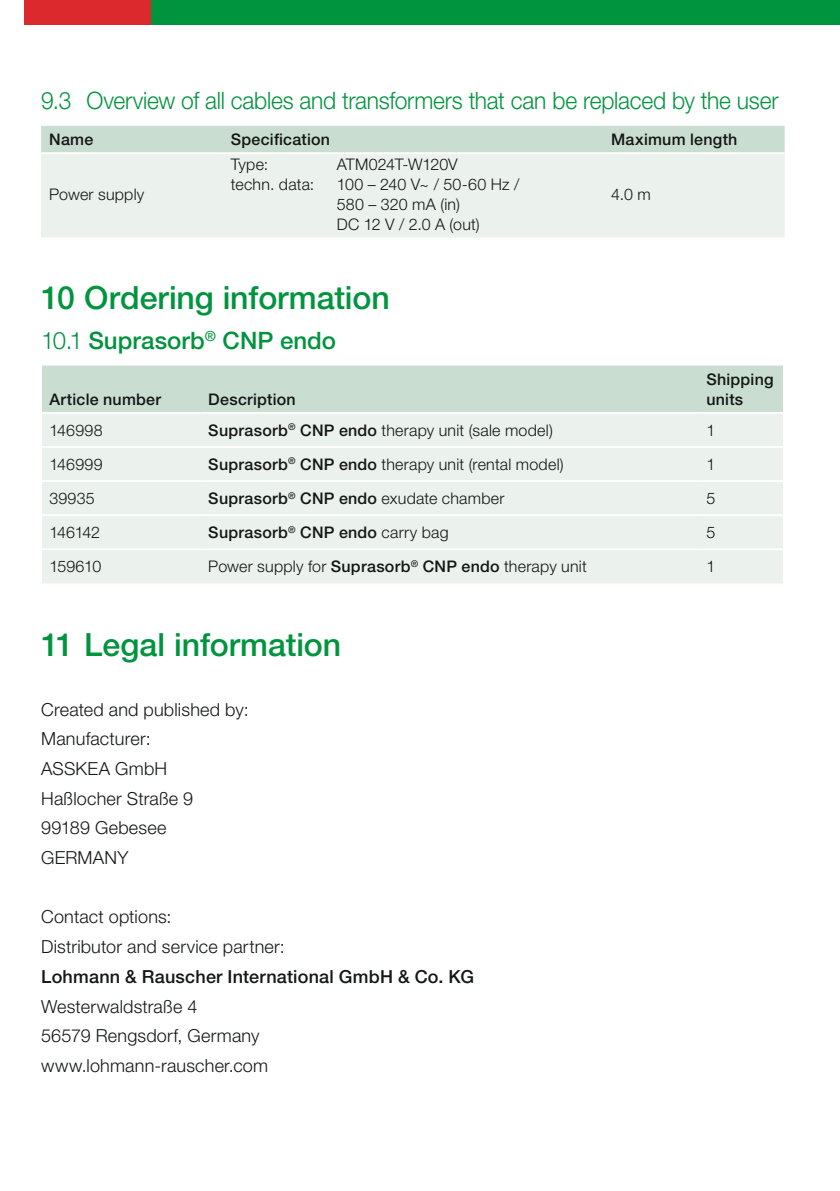
<style>
.page{position:relative;width:840px;height:1191px;background:#fff}
.page>*{position:absolute;margin:0;border:0;box-sizing:border-box;transform-origin:0 0}
.t1{font:500 32px "Helvetica Neue LT Pro";letter-spacing:-.005em;color:#00943e}
.t2{font:300 24px "Helvetica Neue LT Pro";letter-spacing:-.01em;color:#00943e;scale:.95 1}
.t3{font:500 24px "Helvetica Neue LT Pro";color:#00943e}
.t4{font:300 18px/29.6px "Helvetica Neue LT Pro";letter-spacing:.01em;color:#151616}
.t5{font:500 18px "Helvetica Neue LT Pro";letter-spacing:.01em;color:#151616}
.t6{font:300 16px/20px "Helvetica Neue LT Pro";letter-spacing:.015em;color:#151616}
.t7{font:500 16px/20px "Helvetica Neue LT Pro";letter-spacing:.015em;color:#151616}
.t8{font:300 16px "Helvetica Neue LT Pro";letter-spacing:-.01em;color:#151616}
.s1{font-weight:300}
.s2{font-weight:500}
</style>
<div class="page">
<div style="left:151px;top:0;width:688px;height:24px;background:#00943e"></div>
<div style="left:24px;top:0;width:127px;height:24px;background:#db292e"></div>
<div style="left:41px;top:126px;width:743px;height:26px;background:#c9ddd0"></div>
<div style="left:41px;top:154px;width:743px;height:83px;background:#ebf1ed"></div>
<div style="left:42px;top:365px;width:740px;height:47px;background:#c9ddd0"></div>
<div style="left:42px;top:414px;width:740px;height:169px;background:#ebf1ed"></div>
<hr style="left:42px;top:446px;width:158px;height:2px;background:#fff">
<hr style="left:200px;top:446px;width:498px;height:2px;background:#fff">
<hr style="left:698px;top:446px;width:84px;height:2px;background:#fff">
<hr style="left:42px;top:480px;width:158px;height:2px;background:#fff">
<hr style="left:200px;top:480px;width:498px;height:2px;background:#fff">
<hr style="left:698px;top:480px;width:84px;height:2px;background:#fff">
<hr style="left:42px;top:514px;width:158px;height:2px;background:#fff">
<hr style="left:200px;top:514px;width:498px;height:2px;background:#fff">
<hr style="left:698px;top:514px;width:84px;height:2px;background:#fff">
<hr style="left:42px;top:548px;width:158px;height:2px;background:#fff">
<hr style="left:200px;top:548px;width:498px;height:2px;background:#fff">
<hr style="left:698px;top:548px;width:84px;height:2px;background:#fff">
<h2 class="t2" style="left:41px;top:86px;width:777px">9.3 Overview of all cables and transformers that can be replaced by the user</h2>
<p class="t7" style="left:49px;top:129px;width:46px">Name</p>
<p class="t7" style="left:231px;top:129px;width:101px">Specification</p>
<p class="t7" style="left:610px;top:129px;width:128px">Maximum length</p>
<p class="t6" style="left:49px;top:184px;width:97px">Power supply</p>
<p class="t6" style="left:231px;top:154px;width:39px">Type:</p>
<p class="t8" style="left:337px;top:155px;width:122px">ATM024T-W120V</p>
<p class="t6" style="left:231px;top:174px;width:85px">techn. data:</p>
<p class="t6" style="left:337px;top:174px;width:184px">100 – 240 V~ / 50-60 Hz /<br>580 – 320 mA (in)<br>DC 12 V / 2.0 A (out)</p>
<p class="t6" style="left:610px;top:184px;width:41px">4.0 m</p>
<h1 class="t1" style="left:41px;top:278px;width:350px">10 Ordering information</h1>
<h2 class="t3" style="left:41px;top:326px;width:296px"><span class="s1">10.1</span> Suprasorb<sup>®</sup> CNP endo</h2>
<p class="t7" style="left:49px;top:389px;width:113px">Article number</p>
<p class="t7" style="left:208px;top:389px;width:89px">Description</p>
<p class="t7" style="left:706px;top:369px;width:69px">Shipping units</p>
<p class="t6" style="left:49px;top:419px;width:55px">146998</p>
<p class="t6" style="left:208px;top:419px;width:346px"><span class="s2">Suprasorb</span><sup>®</sup> <span class="s2">CNP endo</span> therapy unit (sale model)</p>
<p class="t6" style="left:706px;top:419px;width:10px">1</p>
<p class="t6" style="left:49px;top:454px;width:55px">146999</p>
<p class="t6" style="left:208px;top:454px;width:357px"><span class="s2">Suprasorb</span><sup>®</sup> <span class="s2">CNP endo</span> therapy unit (rental model)</p>
<p class="t6" style="left:706px;top:454px;width:10px">1</p>
<p class="t6" style="left:49px;top:488px;width:47px">39935</p>
<p class="t7" style="left:208px;top:488px;width:297px">Suprasorb<sup>®</sup> CNP endo <span class="s1">exudate chamber</span></p>
<p class="t6" style="left:706px;top:488px;width:10px">5</p>
<p class="t6" style="left:49px;top:522px;width:52px">146142</p>
<p class="t7" style="left:208px;top:522px;width:242px">Suprasorb<sup>®</sup> CNP endo <span class="s1">carry bag</span></p>
<p class="t6" style="left:706px;top:522px;width:10px">5</p>
<p class="t6" style="left:49px;top:556px;width:53px">159610</p>
<p class="t6" style="left:208px;top:556px;width:380px">Power supply for <span class="s2">Suprasorb</span><sup>®</sup> <span class="s2">CNP endo</span> therapy unit</p>
<p class="t6" style="left:706px;top:556px;width:10px">1</p>
<h1 class="t1" style="left:41px;top:626px;width:301px">11 Legal information</h1>
<p class="t4" style="left:41px;top:694px;width:209px">Created and published by:<br>Manufacturer:<br>ASSKEA GmbH<br>Haßlocher Straße 9<br>99189 Gebesee<br>GERMANY</p>
<p class="t4" style="left:41px;top:902px;width:245px">Contact options:<br>Distributor and service partner:</p>
<p class="t5" style="left:41px;top:965px;width:434px">Lohmann &amp; Rauscher International GmbH &amp; Co. KG</p>
<p class="t4" style="left:41px;top:991px;width:228px">Westerwaldstraße 4<br>56579 Rengsdorf, Germany www.lohmann-rauscher.com</p>
</div>
